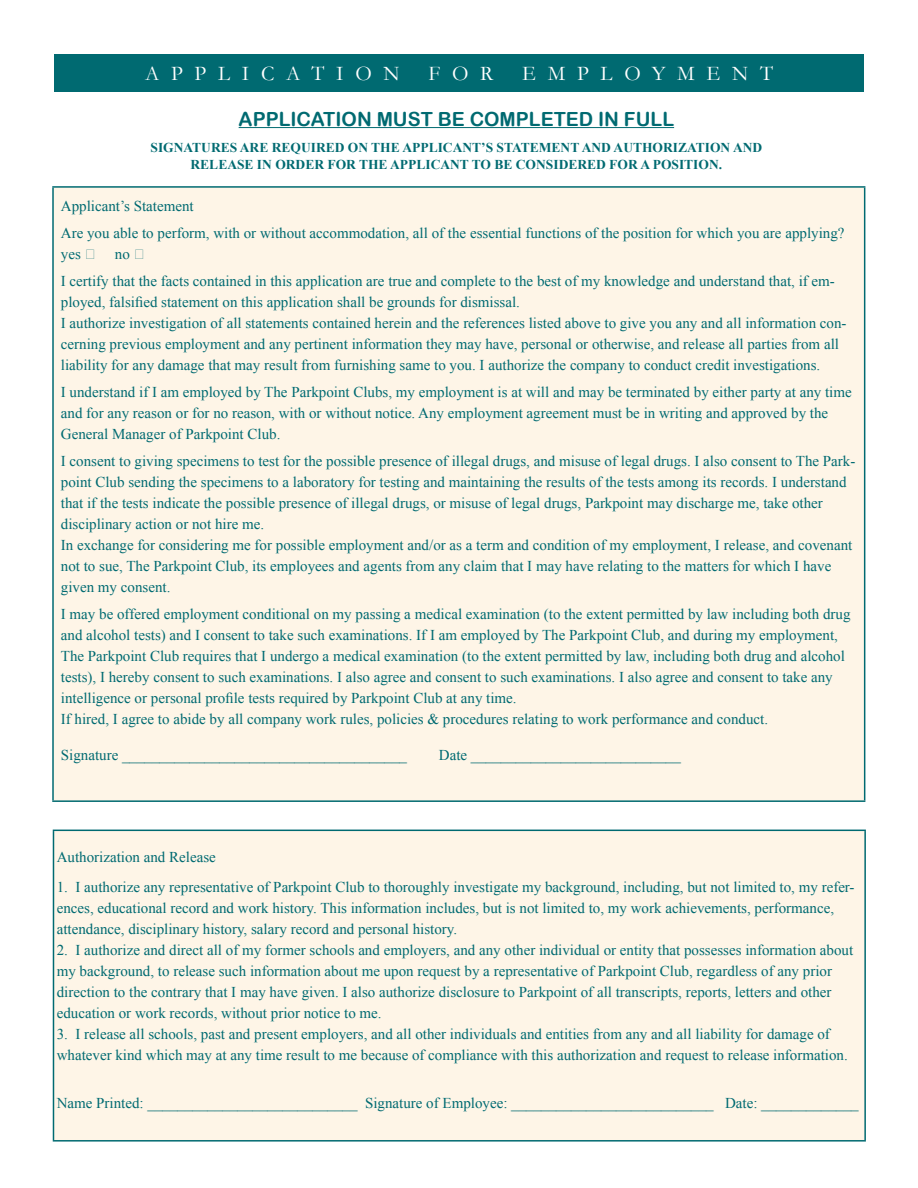
<style>
.page{position:relative;width:918px;height:1188px;background:#fff}
.page>*{position:absolute;margin:0;border:0;box-sizing:border-box;transform-origin:0 0}
.t1{font:21px "Garamond";letter-spacing:.56em;color:#fff}
.t2{font:19.5px "Arial Rounded MT Bold";color:#006a71}
.t3{font:15px/21px "Times New Roman";color:#006a71}
.t4{font:700 13.5px/16.2px "Times New Roman";color:#006a71;text-align:center}
</style>
<div class="page">
<div style="left:54px;top:54px;width:810px;height:38px;background:#006a71"></div>
<div style="left:53px;top:187px;width:812px;height:614px;background:#fef5e7"></div>
<hr style="left:52px;top:186px;width:813px;height:2px;background:#006a71">
<hr style="left:52px;top:188px;width:2px;height:612px;background:#006a71">
<hr style="left:864px;top:188px;width:1px;height:612px;background:#006a71">
<hr style="left:52px;top:800px;width:813px;height:2px;background:#006a71">
<div style="left:53px;top:830px;width:812px;height:311px;background:#fef5e7"></div>
<hr style="left:53px;top:830px;width:813px;height:1px;background:#006a71">
<hr style="left:53px;top:831px;width:1px;height:309px;background:#006a71">
<hr style="left:864px;top:831px;width:2px;height:309px;background:#006a71">
<hr style="left:53px;top:1140px;width:813px;height:2px;background:#006a71">
<hr style="left:239px;top:127px;width:435px;height:1px;background:#006a71">
<p class="t1" style="left:145px;top:59px;width:256px">APPLICATION</p>
<p class="t1" style="left:429px;top:59px;width:66px">FOR</p>
<p class="t1" style="left:522px;top:59px;width:252px">EMPLOYMENT</p>
<p class="t2" style="left:239px;top:107px;width:437px">APPLICATION MUST BE COMPLETED IN FULL</p>
<p class="t4" style="left:151px;top:139px;width:613px">SIGNATURES ARE REQUIRED ON THE APPLICANT’S STATEMENT AND AUTHORIZATION AND<br>RELEASE IN ORDER FOR THE APPLICANT TO BE CONSIDERED FOR A POSITION.</p>
<p class="t3" style="left:61px;top:195px;width:134px">Applicant’s Statement</p>
<p class="t3" style="left:61px;top:222px;width:785px">Are you able to perform, with or without accommodation, all of the essential functions of the position for which you are applying? yes</p>
<p class="t3" style="left:115px;top:243px;width:16px">no</p>
<p class="t3" style="left:61px;top:270px;width:775px">I certify that the facts contained in this application are true and complete to the best of my knowledge and understand that, if em&shy;ployed, falsified statement on this application shall be grounds for dismissal.</p>
<p class="t3" style="left:61px;top:312px;width:787px">I authorize investigation of all statements contained herein and the references listed above to give you any and all information con&shy;cerning previous employment and any pertinent information they may have, personal or otherwise, and release all parties from all liability for any damage that may result from furnishing same to you. I authorize the company to conduct credit investigations.</p>
<p class="t3" style="left:61px;top:381px;width:792px">I understand if I am employed by The Parkpoint Clubs, my employment is at will and may be terminated by either party at any time and for any reason or for no reason, with or without notice. Any employment agreement must be in writing and approved by the<br>General Manager of Parkpoint Club.</p>
<p class="t3" style="left:61px;top:450px;width:796px">I consent to giving specimens to test for the possible presence of illegal drugs, and misuse of legal drugs. I also consent to The Park&shy;point Club sending the specimens to a laboratory for testing and maintaining the results of the tests among its records. I understand that if the tests indicate the possible presence of illegal drugs, or misuse of legal drugs, Parkpoint may discharge me, take other disciplinary action or not hire me.</p>
<p class="t3" style="left:61px;top:534px;width:793px">In exchange for considering me for possible employment and/or as a term and condition of my employment, I release, and covenant not to sue, The Parkpoint Club, its employees and agents from any claim that I may have relating to the matters for which I have given my consent.</p>
<p class="t3" style="left:61px;top:603px;width:791px">I may be offered employment conditional on my passing a medical examination (to the extent permitted by law including both drug and alcohol tests) and I consent to take such examinations. If I am employed by The Parkpoint Club, and during my employment, The Parkpoint Club requires that I undergo a medical examination (to the extent permitted by law, including both drug and alcohol tests), I hereby consent to such examinations. I also agree and consent to such examinations. I also agree and consent to take any intelligence or personal profile tests required by Parkpoint Club at any time.</p>
<p class="t3" style="left:61px;top:708px;width:709px">If hired, I agree to abide by all company work rules, policies &amp; procedures relating to work performance and conduct.</p>
<p class="t3" style="left:61px;top:744px;width:348px">Signature ______________________________________</p>
<p class="t3" style="left:439px;top:744px;width:244px">Date ____________________________</p>
<p class="t3" style="left:57px;top:846px;width:161px">Authorization and Release</p>
<p class="t3" style="left:57px;top:876px;width:799px">1. I authorize any representative of Parkpoint Club to thoroughly investigate my background, including, but not limited to, my refer&shy;ences, educational record and work history. This information includes, but is not limited to, my work achievements, performance, attendance, disciplinary history, salary record and personal history.</p>
<p class="t3" style="left:57px;top:939px;width:798px">2. I authorize and direct all of my former schools and employers, and any other individual or entity that possesses information about my background, to release such information about me upon request by a representative of Parkpoint Club, regardless of any prior direction to the contrary that I may have given. I also authorize disclosure to Parkpoint of all transcripts, reports, letters and other education or work records, without prior notice to me.</p>
<p class="t3" style="left:57px;top:1023px;width:793px">3. I release all schools, past and present employers, and all other individuals and entities from any and all liability for damage of whatever kind which may at any time result to me because of compliance with this authorization and request to release information.</p>
<p class="t3" style="left:57px;top:1092px;width:804px">Name Printed: ____________________________ Signature of Employee: ___________________________ Date: _____________</p>
</div>
